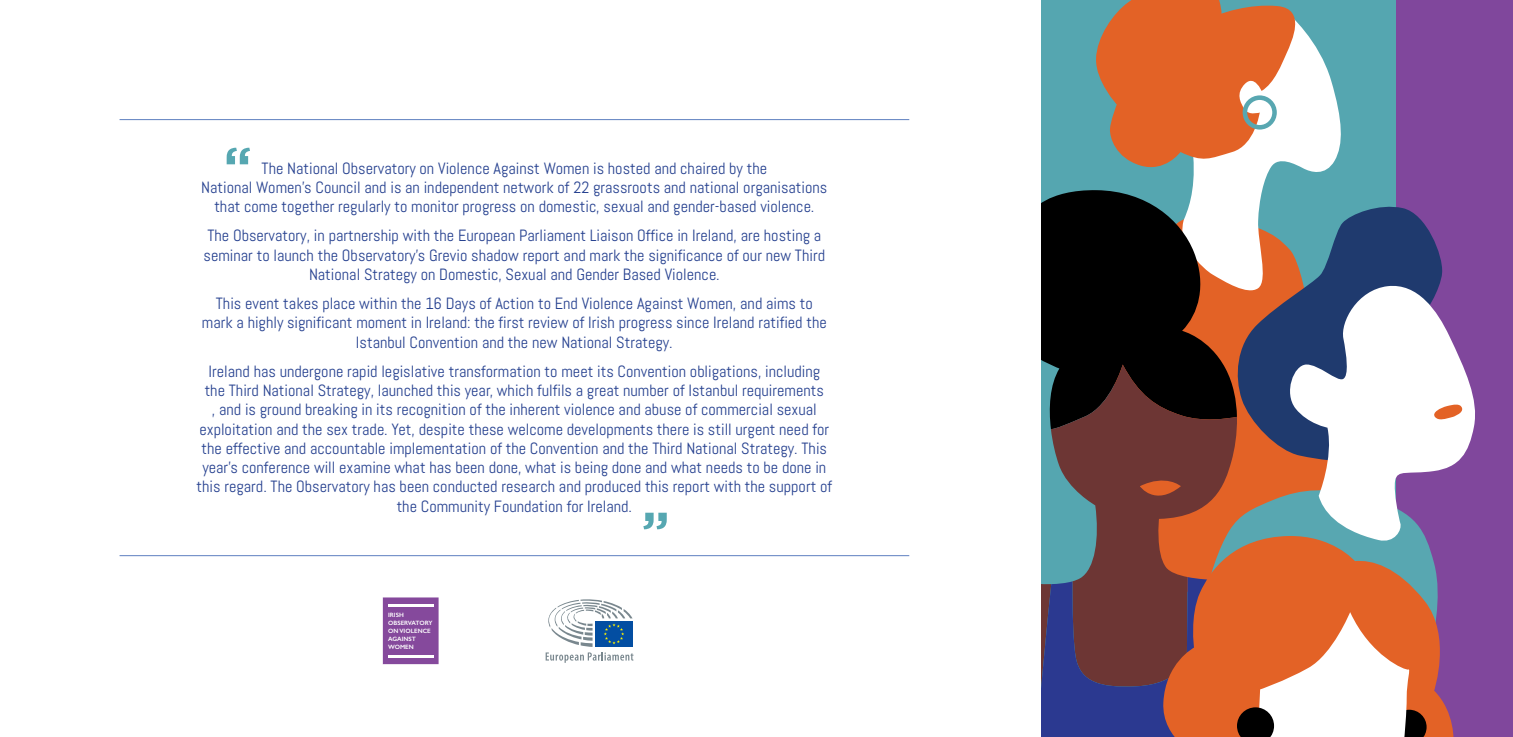
<style>
.page{position:relative;width:1513px;height:737px;background:#fff}
.page>*{position:absolute;margin:0;border:0;box-sizing:border-box;transform-origin:0 0}
.t1{font:700 51.62px "Gotham";color:#56a7b1}
.t2{font:16.28px/19.2px "Abel";color:#25408f;text-align:center}
.t3{font:600 6.3px/8px "Gill Sans";color:#fff}
</style>
<div class="page">
<div style="left:1042px;top:0;width:354px;height:737px;background:#55a6b0"></div>
<div style="left:1396px;top:0;width:117px;height:737px;background:#80479c"></div>
<svg style="left:1237px;top:206px;width:206px;height:255px;background:#4c4463"></svg>
<svg style="left:1192px;top:34px;width:152px;height:262px"></svg>
<svg style="left:1096px;top:0;width:211px;height:173px;background:#d58861"></svg>
<svg style="left:1042px;top:189px;width:195px;height:240px;background:#38312c"></svg>
<svg style="left:1051px;top:364px;width:186px;height:109px;background:#442321"></svg>
<svg style="left:1283px;top:282px;width:192px;height:191px;background:#bdbacd"></svg>
<svg style="left:1431px;top:403px;width:33px;height:18px"></svg>
<svg style="left:1443px;top:702px;width:11px;height:35px"></svg>
<svg style="left:1042px;top:473px;width:401px;height:264px;background:#a57268"></svg>
<svg style="left:382px;top:597px;width:57px;height:68px;background:#8d55a2"></svg>
<hr style="left:388px;top:605px;width:46px;height:2px;background:#fff">
<hr style="left:388px;top:655px;width:46px;height:2px;background:#fff">
<svg style="left:545px;top:599px;width:89px;height:64px"></svg>
<hr style="left:120px;top:555px;width:789px;height:1px;background:#5e7fc0">
<hr style="left:120px;top:119px;width:789px;height:1px;background:#5e7fc0">
<h1 class="t1" style="left:224px;top:132px;width:29px">“</h1>
<p class="t2" style="left:201px;top:158px;width:628px">The National Observatory on Violence Against Women is hosted and chaired by the<br>National Women’s Council and is an independent network of 22 grassroots and national organisations that come together regularly to monitor progress on domestic, sexual and gender-based violence.</p>
<p class="t2" style="left:204px;top:226px;width:623px">The Observatory, in partnership with the European Parliament Liaison Office in Ireland, are hosting a seminar to launch the Observatory’s Grevio shadow report and mark the significance of our new Third<br>National Strategy on Domestic, Sexual and Gender Based Violence.</p>
<p class="t2" style="left:202px;top:294px;width:627px">This event takes place within the 16 Days of Action to End Violence Against Women, and aims to mark a highly significant moment in Ireland: the first review of Irish progress since Ireland ratified the<br>Istanbul Convention and the new National Strategy.</p>
<p class="t2" style="left:197px;top:361px;width:637px">Ireland has undergone rapid legislative transformation to meet its Convention obligations, including the Third National Strategy, launched this year, which fulfils a great number of Istanbul requirements<br>, and is ground breaking in its recognition of the inherent violence and abuse of commercial sexual exploitation and the sex trade. Yet, despite these welcome developments there is still urgent need for the effective and accountable implementation of the Convention and the Third National Strategy. This year’s conference will examine what has been done, what is being done and what needs to be done in this regard. The Observatory has been conducted research and produced this report with the support of the Community Foundation for Ireland.</p>
<h1 class="t1" style="left:670px;top:545px;width:29px;rotate:-180deg">“</h1>
<p class="t3" style="left:388px;top:611px;width:46px">IRISH<br>OBSERVATORY<br>ON VIOLENCE<br>AGAINST<br>WOMEN</p>
</div>
